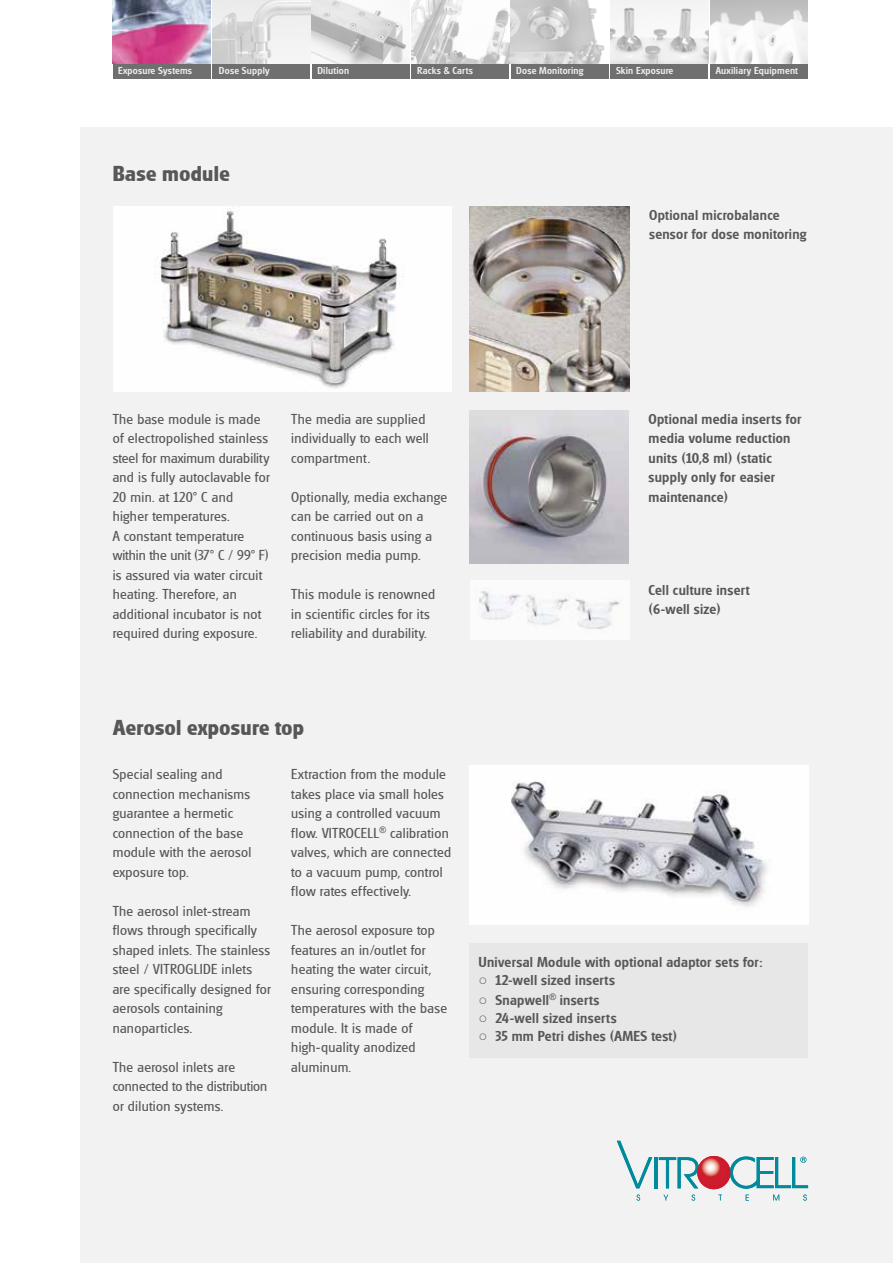
<style>
.page{position:relative;width:893px;height:1263px;background:#fff}
.page>*{position:absolute;margin:0;border:0;box-sizing:border-box;transform-origin:0 0}
.t1{font:700 22.5px "Glasgow RR";letter-spacing:.02em;color:#575756}
.t2{font:15px/19.5px "Glasgow RR";letter-spacing:.02em;color:#575756}
.t3{font:500 15px/19.5px "Glasgow RR";letter-spacing:.02em;color:#575756}
.t4{font:500 10.5px "Glasgow RR";letter-spacing:.02em;color:#ededed}
.s1{font-family:"Times New Roman";font-weight:400}
</style>
<div class="page">
<div style="left:81px;top:128px;width:812px;height:1135px;background:#f2f2f2"></div>
<img style="left:470px;top:766px;width:338px;height:158px">
<div style="left:470px;top:943px;width:338px;height:115px;background:#e7e7e7"></div>
<img style="left:113px;top:0;width:97px;height:64px">
<img style="left:611px;top:0;width:97px;height:64px">
<img style="left:710px;top:0;width:98px;height:64px">
<img style="left:511px;top:0;width:94px;height:64px">
<img style="left:411px;top:0;width:98px;height:64px">
<svg style="left:312px;top:0;width:97px;height:64px"></svg>
<img style="left:212px;top:0;width:98px;height:64px">
<div style="left:611px;top:64px;width:97px;height:15px;background:#706f6f"></div>
<div style="left:710px;top:64px;width:98px;height:15px;background:#706f6f"></div>
<div style="left:511px;top:64px;width:98px;height:15px;background:#706f6f"></div>
<div style="left:411px;top:64px;width:98px;height:15px;background:#706f6f"></div>
<div style="left:312px;top:64px;width:98px;height:15px;background:#706f6f"></div>
<div style="left:212px;top:64px;width:98px;height:15px;background:#706f6f"></div>
<div style="left:113px;top:64px;width:97px;height:15px;background:#706f6f"></div>
<div style="left:113px;top:206px;width:338px;height:186px;background:#fff"></div>
<img style="left:157px;top:206px;width:245px;height:183px">
<img style="left:479px;top:591px;width:140px;height:38px">
<img style="left:470px;top:206px;width:159px;height:186px">
<img style="left:469px;top:410px;width:160px;height:154px">
<svg style="left:637px;top:1194px;width:3px;height:6px"></svg>
<svg style="left:664px;top:1195px;width:4px;height:5px"></svg>
<svg style="left:692px;top:1194px;width:3px;height:6px"></svg>
<svg style="left:617px;top:1141px;width:35px;height:47px"></svg>
<hr style="left:654px;top:1157px;width:3px;height:31px;background:#008a9b">
<svg style="left:659px;top:1157px;width:40px;height:31px"></svg>
<svg style="left:730px;top:1156px;width:78px;height:44px"></svg>
<div style="left:697px;top:1156px;width:33px;height:33px;background:#cd192c;border-radius:50%"></div>
<svg style="left:698px;top:1157px;width:29px;height:29px"></svg>
<p class="t4" style="left:118px;top:65px;width:75px">Exposure Systems</p>
<p class="t4" style="left:219px;top:65px;width:52px">Dose Supply</p>
<p class="t4" style="left:317px;top:65px;width:33px">Dilution</p>
<p class="t4" style="left:417px;top:65px;width:57px">Racks &amp; Carts</p>
<p class="t4" style="left:516px;top:65px;width:69px">Dose Monitoring</p>
<p class="t4" style="left:616px;top:65px;width:59px">Skin Exposure</p>
<p class="t4" style="left:716px;top:65px;width:84px">Auxiliary Equipment</p>
<p class="t1" style="left:113px;top:160px;width:119px">Base module</p>
<p class="t3" style="left:649px;top:205px;width:159px">Optional microbalance sensor for dose monitoring</p>
<p class="t2" style="left:113px;top:409px;width:159px">The base module is made of electropolished stainless steel for maximum durability and is fully autoclavable for<br>20 min. at 120° C and higher temperatures.<br>A constant temperature within the unit (37° C / 99° F) is assured via water circuit heating. Therefore, an additional incubator is not required during exposure.</p>
<p class="t2" style="left:291px;top:409px;width:139px">The media are supplied individually to each well compartment.</p>
<p class="t3" style="left:648px;top:409px;width:154px">Optional media inserts for media volume reduction units (10,8 ml) (static supply only for easier maintenance)</p>
<p class="t2" style="left:291px;top:487px;width:157px">Optionally, media exchange can be carried out on a continuous basis using a precision media pump.</p>
<p class="t2" style="left:291px;top:585px;width:145px">This module is renowned in scientific circles for its reliability and durability.</p>
<p class="t3" style="left:648px;top:580px;width:103px">Cell culture insert (6-well size)</p>
<p class="t1" style="left:113px;top:715px;width:192px">Aerosol exposure top</p>
<p class="t2" style="left:113px;top:765px;width:140px">Special sealing and connection mechanisms guarantee a hermetic connection of the base module with the aerosol exposure top.</p>
<p class="t2" style="left:113px;top:901px;width:160px">The aerosol inlet-stream flows through specifically shaped inlets. The stainless steel / VITROGLIDE inlets are specifically designed for aerosols containing nanoparticles.</p>
<p class="t2" style="left:113px;top:1057px;width:156px">The aerosol inlets are connected to the distribution or dilution systems.</p>
<p class="t2" style="left:291px;top:765px;width:161px">Extraction from the module takes place via small holes using a controlled vacuum flow. VITROCELL<sup>®</sup> calibration valves, which are connected to a vacuum pump, control flow rates effectively.</p>
<p class="t2" style="left:291px;top:921px;width:157px">The aerosol exposure top features an in/outlet for heating the water circuit, ensuring corresponding temperatures with the base module. It is made of high-quality anodized aluminum.</p>
<p class="t3" style="left:478px;top:953px;width:286px">Universal Module with optional adaptor sets for:</p>
<p class="t3" style="left:478px;top:971px;width:138px"><span class="s1">○</span> 12-well sized inserts</p>
<p class="t3" style="left:478px;top:991px;width:123px"><span class="s1">○</span> Snapwell<sup>®</sup> inserts</p>
<p class="t3" style="left:478px;top:1009px;width:140px"><span class="s1">○</span> 24-well sized inserts</p>
<p class="t3" style="left:478px;top:1027px;width:200px"><span class="s1">○</span> 35 mm Petri dishes (AMES test)</p>
</div>
